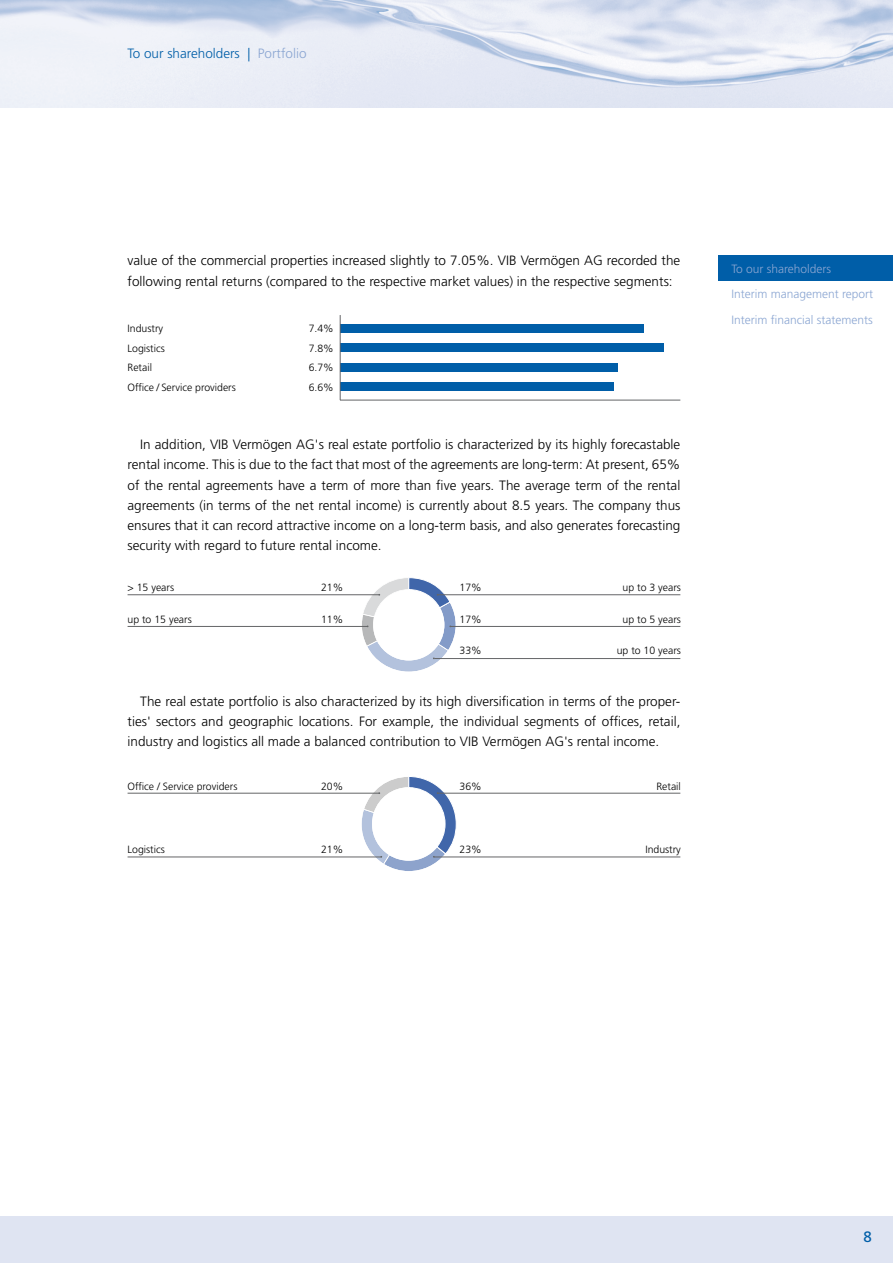
<style>
.page{position:relative;width:893px;height:1263px;background:#fff}
.page>*{position:absolute;margin:0;border:0;box-sizing:border-box;transform-origin:0 0}
.t1{font:15px "Frutiger LT Std";color:#005ea8}
.t2{font:300 13.5px/20.2px "Frutiger LT Std";color:#000;text-align:justify}
.t3{font:300 13.5px "Frutiger LT Std";color:#005ea8}
.t4{font:300 12px/25.5px "Frutiger LT Std";color:#8ba6d2}
.t5{font:300 10.5px/19.5px "Frutiger LT Std";color:#000}
.s1{color:#8ba6d2}
</style>
<div class="page">
<div style="left:0;top:1216px;width:893px;height:47px;background:#dfe4f2"></div>
<img style="left:0;top:0;width:893px;height:107px">
<div style="left:719px;top:255px;width:174px;height:26px;background:#005ea8"></div>
<hr style="left:340px;top:400px;width:340px;height:1px;background:#646567">
<div style="left:340px;top:383px;width:274px;height:8px;background:#005ea8"></div>
<div style="left:340px;top:363px;width:278px;height:9px;background:#005ea8"></div>
<div style="left:340px;top:343px;width:323px;height:9px;background:#005ea8"></div>
<div style="left:340px;top:324px;width:303px;height:8px;background:#005ea8"></div>
<hr style="left:340px;top:315px;width:1px;height:85px;background:#646567">
<hr style="left:128px;top:594px;width:251px;height:1px;background:#646567">
<hr style="left:437px;top:594px;width:243px;height:1px;background:#646567">
<hr style="left:450px;top:626px;width:230px;height:1px;background:#646567">
<hr style="left:128px;top:626px;width:240px;height:1px;background:#646567">
<hr style="left:434px;top:658px;width:246px;height:1px;background:#646567">
<svg style="left:361px;top:577px;width:95px;height:95px"></svg>
<hr style="left:128px;top:793px;width:251px;height:1px;background:#646567">
<hr style="left:128px;top:857px;width:254px;height:1px;background:#646567">
<hr style="left:437px;top:793px;width:243px;height:1px;background:#646567">
<hr style="left:434px;top:857px;width:246px;height:1px;background:#646567">
<svg style="left:361px;top:776px;width:96px;height:95px"></svg>
<p class="t3" style="left:128px;top:46px;width:181px">To our shareholders | <span class="s1">Portfolio</span></p>
<p class="t2" style="left:128px;top:251px;width:554px">value of the commercial properties increased slightly to 7.05%. VIB Vermögen AG recorded the following rental returns (compared to the respective market values) in the respective segments:</p>
<p class="t5" style="left:128px;top:319px;width:110px">Industry<br>Logistics<br>Retail<br>Office / Service providers</p>
<p class="t5" style="left:309px;top:319px;width:27px;text-align:justify">7.4% 7.8% 6.7% 6.6%</p>
<p class="t2" style="left:128px;top:434px;width:554px;text-indent:13px">In addition, VIB Vermögen AG's real estate portfolio is characterized by its highly forecastable rental income. This is due to the fact that most of the agreements are long-term: At present, 65% of the rental agreements have a term of more than five years. The average term of the rental agreements (in terms of the net rental income) is currently about 8.5 years. The company thus ensures that it can record attractive income on a long-term basis, and also generates forecasting security with regard to future rental income.</p>
<p class="t5" style="left:128px;top:578px;width:48px">&gt; 15 years</p>
<p class="t5" style="left:321px;top:578px;width:24px">21%</p>
<p class="t5" style="left:128px;top:609px;width:66px">up to 15 years</p>
<p class="t5" style="left:321px;top:609px;width:24px">11%</p>
<p class="t5" style="left:459px;top:578px;width:24px">17%</p>
<p class="t5" style="left:623px;top:578px;width:60px">up to 3 years</p>
<p class="t5" style="left:459px;top:609px;width:24px">17%</p>
<p class="t5" style="left:623px;top:609px;width:60px">up to 5 years</p>
<p class="t5" style="left:459px;top:641px;width:24px">33%</p>
<p class="t5" style="left:617px;top:641px;width:66px">up to 10 years</p>
<p class="t2" style="left:128px;top:691px;width:554px;text-indent:13px">The real estate portfolio is also characterized by its high diversification in terms of the proper&shy;ties' sectors and geographic locations. For example, the individual segments of offices, retail, industry and logistics all made a balanced contribution to VIB Vermögen AG's rental income.</p>
<p class="t5" style="left:128px;top:776px;width:111px">Office / Service providers</p>
<p class="t5" style="left:321px;top:776px;width:24px">20%</p>
<p class="t5" style="left:459px;top:776px;width:24px">36%</p>
<p class="t5" style="left:656px;top:776px;width:26px">Retail</p>
<p class="t5" style="left:128px;top:840px;width:39px">Logistics</p>
<p class="t5" style="left:321px;top:840px;width:24px">21%</p>
<p class="t5" style="left:459px;top:840px;width:24px">23%</p>
<p class="t5" style="left:645px;top:840px;width:37px">Industry</p>
<p class="t4" style="left:731px;top:256px;width:143px">To our shareholders<br>Interim management report<br>Interim financial statements</p>
<p class="t1" style="left:863px;top:1228px;width:10px">8</p>
</div>
